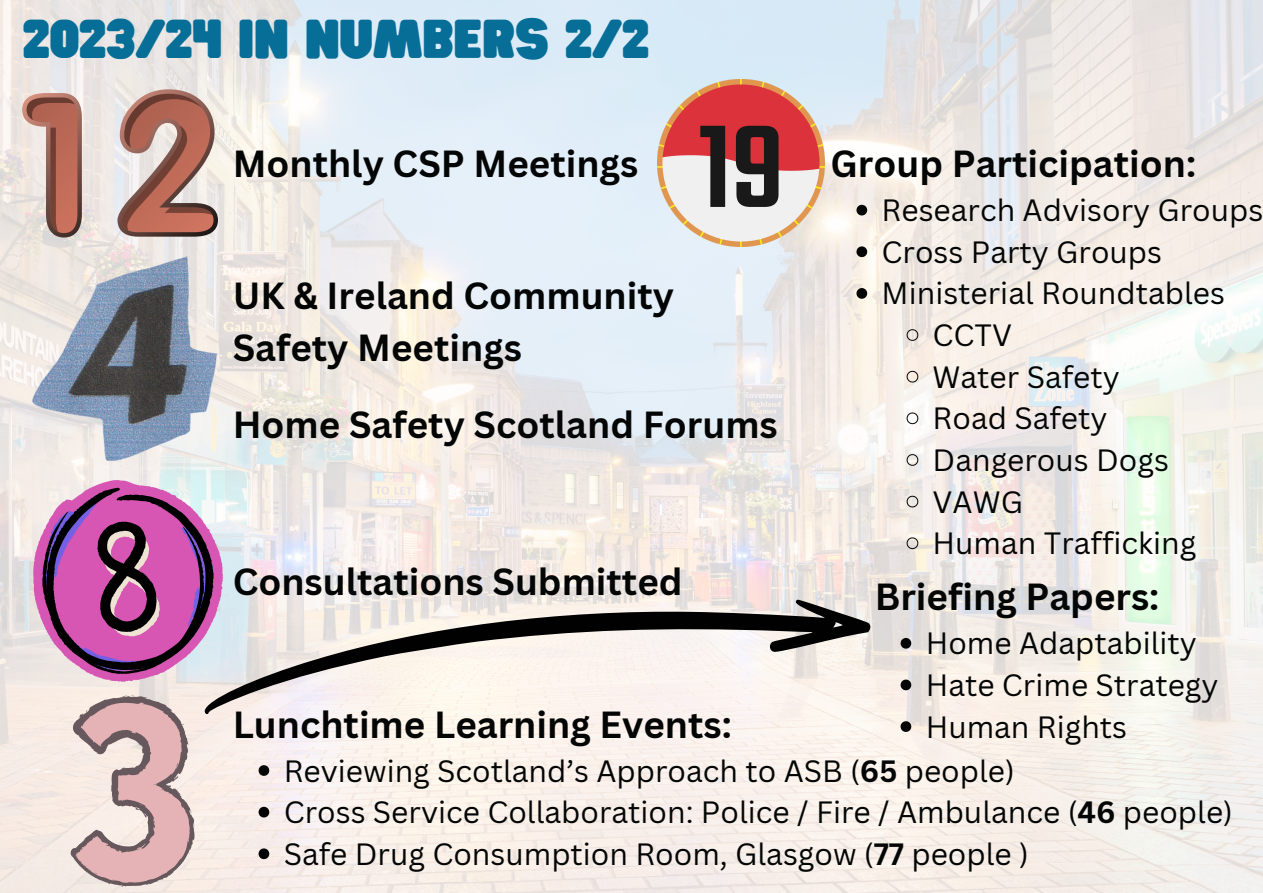
<style>
.page{position:relative;width:1263px;height:893px;background:#fff}
.page>*{position:absolute;margin:0;border:0;box-sizing:border-box;transform-origin:0 0}
.t1{font:48px "Hitand Run";color:#066e97}
.t2{font:700 36.75px/51.2px "Canva Sans";color:#040606}
.t3{font:30px "Canva Sans";color:#040606}
.s1{font-weight:700}
</style>
<div class="page">
<img style="left:0;top:0;width:1263px;height:893px">
<svg style="left:22px;top:93px;width:60px;height:144px;background:#bd8f83"></svg>
<svg style="left:117px;top:89px;width:101px;height:148px;background:#b88c82"></svg>
<img style="left:33px;top:257px;width:185px;height:204px">
<svg style="left:33px;top:480px;width:190px;height:202px;background:#b0689e"></svg>
<svg style="left:71px;top:695px;width:125px;height:192px;background:#d6bbba"></svg>
<svg style="left:197px;top:560px;width:675px;height:179px;fill:#f9efea"></svg>
<img style="left:658px;top:80px;width:167px;height:167px">
<svg style="left:259px;top:765px;width:10px;height:11px"></svg>
<svg style="left:259px;top:807px;width:10px;height:10px"></svg>
<svg style="left:259px;top:848px;width:10px;height:11px"></svg>
<svg style="left:900px;top:638px;width:11px;height:10px"></svg>
<svg style="left:900px;top:679px;width:11px;height:11px"></svg>
<svg style="left:900px;top:721px;width:11px;height:11px"></svg>
<svg style="left:856px;top:205px;width:11px;height:10px"></svg>
<svg style="left:856px;top:246px;width:11px;height:11px"></svg>
<svg style="left:856px;top:288px;width:11px;height:11px"></svg>
<svg style="left:906px;top:329px;width:12px;height:12px"></svg>
<svg style="left:906px;top:371px;width:12px;height:12px"></svg>
<svg style="left:906px;top:412px;width:12px;height:12px"></svg>
<svg style="left:906px;top:454px;width:12px;height:12px"></svg>
<svg style="left:906px;top:495px;width:12px;height:12px"></svg>
<svg style="left:906px;top:537px;width:12px;height:12px"></svg>
<p class="t1" style="left:23px;top:12px;width:628px">2023/24 IN NUMBERS 2/2</p>
<h1 class="t2" style="left:233px;top:137px;width:407px">Monthly CSP Meetings</h1>
<p class="t2" style="left:233px;top:269px;width:443px">UK &amp; Ireland Community<br>Safety Meetings</p>
<p class="t2" style="left:233px;top:398px;width:547px">Home Safety Scotland Forums</p>
<p class="t2" style="left:830px;top:137px;width:367px">Group Participation:</p>
<p class="t3" style="left:881px;top:189px;width:383px">Research Advisory Groups</p>
<p class="t3" style="left:881px;top:231px;width:282px">Cross Party Groups</p>
<h2 class="t3" style="left:881px;top:272px;width:345px">Ministerial Roundtables</h2>
<h2 class="t3" style="left:932px;top:314px;width:81px">CCTV</h2>
<p class="t3" style="left:932px;top:355px;width:189px">Water Safety</p>
<p class="t3" style="left:932px;top:397px;width:176px">Road Safety</p>
<h2 class="t3" style="left:932px;top:439px;width:238px">Dangerous Dogs</h2>
<h2 class="t3" style="left:932px;top:480px;width:92px">VAWG</h2>
<p class="t3" style="left:932px;top:522px;width:265px">Human Trafficking</p>
<h2 class="t2" style="left:233px;top:555px;width:451px">Consultations Submitted</h2>
<p class="t2" style="left:875px;top:570px;width:286px">Briefing Papers:</p>
<p class="t3" style="left:926px;top:622px;width:273px">Home Adaptability</p>
<p class="t3" style="left:926px;top:664px;width:294px">Hate Crime Strategy</p>
<p class="t3" style="left:926px;top:705px;width:203px">Human Rights</p>
<h2 class="t2" style="left:233px;top:698px;width:501px">Lunchtime Learning Events:</h2>
<p class="t3" style="left:284px;top:749px;width:733px">Reviewing Scotland’s Approach to ASB (<span class="s1">65</span> people)</p>
<p class="t3" style="left:284px;top:791px;width:951px">Cross Service Collaboration: Police / Fire / Ambulance (<span class="s1">46</span> people)</p>
<p class="t3" style="left:284px;top:832px;width:747px">Safe Drug Consumption Room, Glasgow (<span class="s1">77</span> people )</p>
</div>
